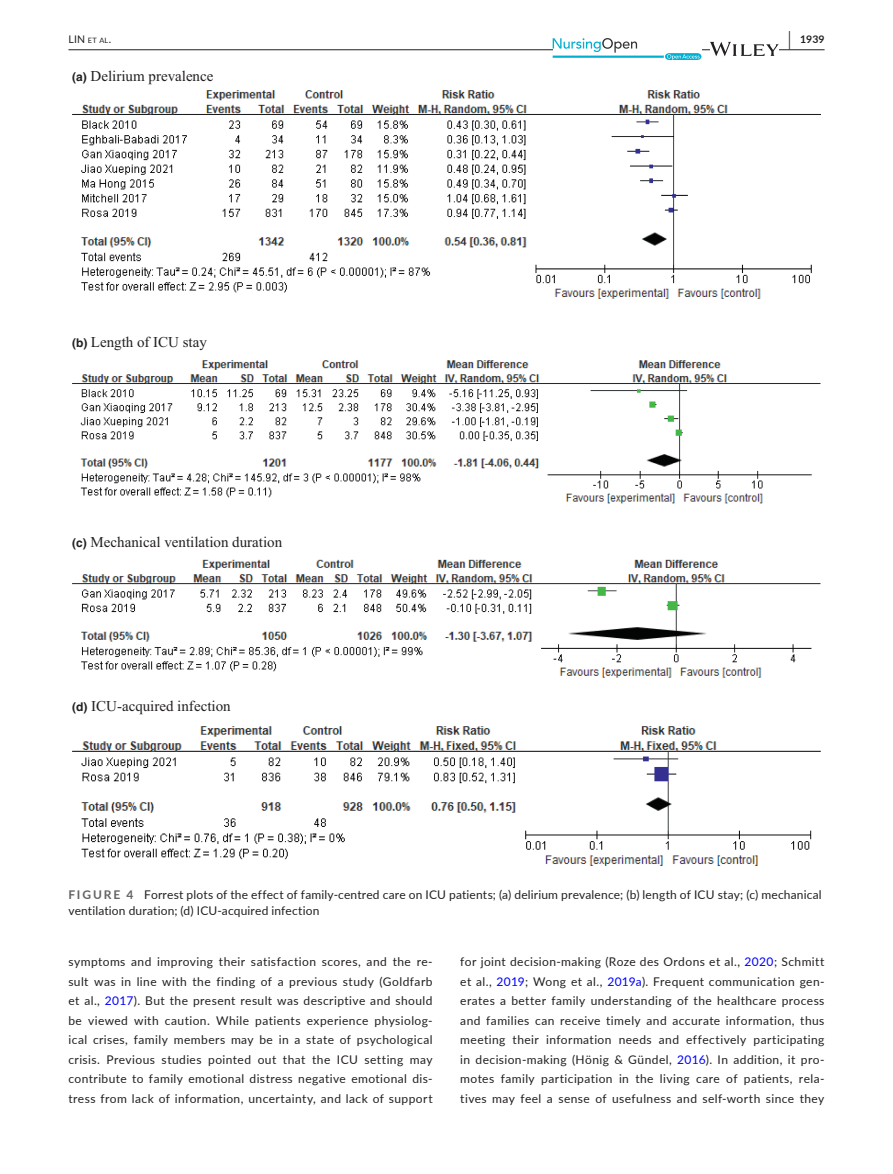
<style>
.page{position:relative;width:893px;height:1174px;background:#fff}
.page>*{position:absolute;margin:0;border:0;box-sizing:border-box;transform-origin:0 0}
.t1{font:15px "Times New Roman";color:#231f20}
.t2{font:12px/19.5px "Lato";letter-spacing:.02em;color:#231f20;text-align:justify}
.t3{font:10.5px "Lato";color:#231f20}
.t4{font:700 10.5px "Lato";color:#231f20}
.s1{font-size:7.35px}
.s2{font-size:19.5px}
.s3{font-family:"Helvetica";font-weight:700;font-size:12px}
.s4{font-weight:700;color:#636366}
.s5{color:#00f}
</style>
<div class="page">
<hr style="left:68px;top:49px;width:756px;height:1px;background:#231f20">
<svg style="left:553px;top:38px;width:148px;height:22px"></svg>
<svg style="left:710px;top:42px;width:69px;height:14px"></svg>
<img style="left:72px;top:90px;width:749px;height:776px">
<p class="t3" style="left:68px;top:31px;width:44px">LIN <span class="s1">et al</span>.</p>
<p class="t4" style="left:789px;top:31px;width:37px"><span class="s2">|</span> 1939</p>
<p class="t1" style="left:72px;top:66px;width:143px"><span class="s3">(a)</span> Delirium prevalence</p>
<p class="t1" style="left:72px;top:332px;width:136px"><span class="s3">(b)</span> Length of ICU stay</p>
<p class="t1" style="left:72px;top:532px;width:212px"><span class="s3">(c)</span> Mechanical ventilation duration</p>
<p class="t1" style="left:72px;top:695px;width:160px"><span class="s3">(d)</span> ICU-acquired infection</p>
<p class="t2" style="left:68px;top:885px;width:755px;line-height:16.5px"><span class="s4">FIGURE 4</span> Forrest plots of the effect of family-centred care on ICU patients; (a) delirium prevalence; (b) length of ICU stay; (c) mechanical ventilation duration; (d) ICU-acquired infection</p>
<p class="t2" style="left:68px;top:951px;width:366px">symptoms and improving their satisfaction scores, and the re&shy;sult was in line with the finding of a previous study (Goldfarb et al., <span class="s5">2017</span>). But the present result was descriptive and should be viewed with caution. While patients experience physiolog&shy;ical crises, family members may be in a state of psychological crisis. Previous studies pointed out that the ICU setting may contribute to family emotional distress negative emotional dis&shy;tress from lack of information, uncertainty, and lack of support</p>
<p class="t2" style="left:460px;top:951px;width:366px">for joint decision-making (Roze des Ordons et al., <span class="s5">2020</span>; Schmitt et al., <span class="s5">2019</span>; Wong et al., <span class="s5">2019a</span>). Frequent communication gen&shy;erates a better family understanding of the healthcare process and families can receive timely and accurate information, thus meeting their information needs and effectively participating in decision-making (Hönig &amp; Gündel, <span class="s5">2016</span>). In addition, it pro&shy;motes family participation in the living care of patients, rela&shy;tives may feel a sense of usefulness and self-worth since they</p>
</div>
